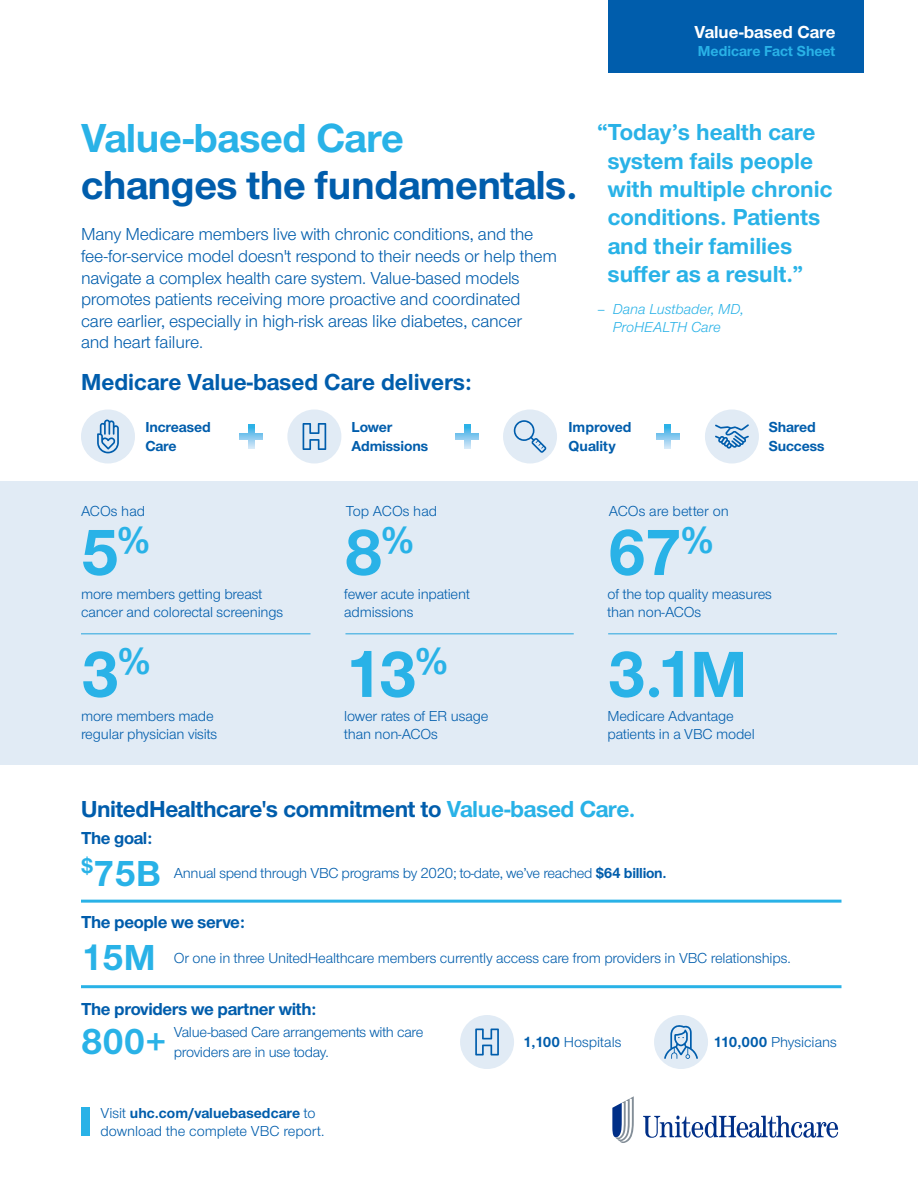
<style>
.page{position:relative;width:918px;height:1188px;background:#fff}
.page>*{position:absolute;margin:0;border:0;box-sizing:border-box;transform-origin:0 0}
.t1{font:700 67.5px "UHC Sans";color:#29b2e7}
.t2{font:700 42px "UHC Sans";letter-spacing:-.01em;color:#005dac}
.t3{font:700 42px "UHC Sans";letter-spacing:-.01em;color:#29b2e7}
.t4{font:700 37.5px "UHC Sans";color:#29b2e7}
.t5{font:700 24px/28.5px "UHC Sans";color:#29b2e7}
.t6{font:700 24px "UHC Sans";letter-spacing:-.015em;color:#005dac}
.t7{font:18px/21.6px "UHC Sans";letter-spacing:-.01em;color:#005dac}
.t8{font:700 18px "UHC Sans";letter-spacing:-.02em;color:#005dac}
.t9{font:700 18px "UHC Sans";color:#fff}
.t10{font:15px/18px "UHC Sans";letter-spacing:-.01em;color:#005dac}
.t11{font:700 15px/19.5px "UHC Sans";letter-spacing:-.01em;color:#005dac}
.t12{font:italic 15px/18px "UHC Sans";color:#29b2e7;text-align:center}
.t13{font:700 15px "UHC Sans";color:#29b2e7}
.s1{color:#29b2e7}
.s2{font-weight:700}
</style>
<div class="page">
<div style="left:0;top:482px;width:918px;height:283px;background:#e1ebf5"></div>
<div style="left:608px;top:0;width:256px;height:72px;background:#005dac"></div>
<div style="left:287px;top:410px;width:54px;height:54px;background:#e1ebf5;border-radius:50%"></div>
<svg style="left:303px;top:423px;width:23px;height:27px"></svg>
<div style="left:81px;top:410px;width:54px;height:54px;background:#e1ebf5;border-radius:50%"></div>
<svg style="left:97px;top:420px;width:22px;height:33px"></svg>
<div style="left:705px;top:410px;width:54px;height:54px;background:#e1ebf5;border-radius:50%"></div>
<svg style="left:715px;top:424px;width:34px;height:25px"></svg>
<div style="left:503px;top:410px;width:54px;height:54px;background:#e1ebf5;border-radius:50%"></div>
<svg style="left:514px;top:420px;width:32px;height:33px"></svg>
<svg style="left:248px;top:425px;width:6px;height:23px"></svg>
<div style="left:240px;top:434px;width:23px;height:5px;background:#83c7ee"></div>
<svg style="left:464px;top:425px;width:6px;height:23px"></svg>
<div style="left:456px;top:434px;width:23px;height:5px;background:#83c7ee"></div>
<svg style="left:665px;top:425px;width:6px;height:23px"></svg>
<div style="left:656px;top:434px;width:23px;height:5px;background:#83c7ee"></div>
<hr style="left:81px;top:633px;width:229px;height:1px;background:#29b2e7">
<hr style="left:345px;top:633px;width:229px;height:1px;background:#29b2e7">
<hr style="left:608px;top:633px;width:229px;height:1px;background:#29b2e7">
<svg style="left:643px;top:1116px;width:195px;height:22px"></svg>
<svg style="left:612px;top:1096px;width:22px;height:47px"></svg>
<div style="left:81px;top:1107px;width:9px;height:29px;background:#29b2e7"></div>
<hr style="left:81px;top:900px;width:761px;height:3px;background:#29b2e7">
<hr style="left:81px;top:985px;width:761px;height:3px;background:#29b2e7">
<div style="left:460px;top:1015px;width:54px;height:54px;background:#e1ebf5;border-radius:50%"></div>
<svg style="left:475px;top:1029px;width:24px;height:27px"></svg>
<div style="left:654px;top:1015px;width:54px;height:54px;background:#e1ebf5;border-radius:50%"></div>
<svg style="left:664px;top:1025px;width:34px;height:34px"></svg>
<p class="t9" style="left:694px;top:20px;width:143px">Value-based Care</p>
<p class="t13" style="left:698px;top:41px;width:139px">Medicare Fact Sheet</p>
<h2 class="t3" style="left:81px;top:110px;width:324px">Value-based Care</h2>
<h2 class="t2" style="left:81px;top:156px;width:498px">changes the fundamentals.</h2>
<p class="t7" style="left:81px;top:223px;width:478px">Many Medicare members live with chronic conditions, and the fee-for-service model doesn't respond to their needs or help them navigate a complex health care system. Value-based models promotes patients receiving more proactive and coordinated<br>care earlier, especially in high-risk areas like diabetes, cancer<br>and heart failure.</p>
<h3 class="t6" style="left:81px;top:366px;width:393px">Medicare Value-based Care delivers:</h3>
<p class="t11" style="left:145px;top:417px;width:67px">Increased<br>Care</p>
<p class="t11" style="left:352px;top:417px;width:78px">Lower<br>Admissions</p>
<p class="t11" style="left:769px;top:417px;width:57px">Shared<br>Success</p>
<h3 class="t5" style="left:608px;top:117px;width:226px;text-indent:-11px">“Today’s health care system fails people with multiple chronic conditions. Patients and their families suffer as a result.”</h3>
<p class="t12" style="left:597px;top:299px;width:148px">– Dana Lustbader, MD,<br>ProHEALTH Care</p>
<p class="t11" style="left:568px;top:417px;width:65px">Improved<br>Quality</p>
<p class="t10" style="left:81px;top:501px;width:66px">ACOs had</p>
<p class="t10" style="left:346px;top:501px;width:93px">Top ACOs had</p>
<p class="t10" style="left:609px;top:501px;width:121px">ACOs are better on</p>
<h1 class="t1" style="left:81px;top:507px;width:70px">5<sup>%</sup></h1>
<p class="t10" style="left:81px;top:585px;width:204px">more members getting breast cancer and colorectal screenings</p>
<h1 class="t1" style="left:81px;top:629px;width:71px">3<sup>%</sup></h1>
<p class="t10" style="left:81px;top:707px;width:138px">more members made regular physician visits</p>
<h1 class="t1" style="left:344px;top:507px;width:71px">8<sup>%</sup></h1>
<p class="t10" style="left:344px;top:585px;width:127px">fewer acute inpatient admissions</p>
<h1 class="t1" style="left:344px;top:629px;width:105px">13<sup>%</sup></h1>
<p class="t10" style="left:344px;top:707px;width:146px">lower rates of ER usage than non-ACOs</p>
<h1 class="t1" style="left:608px;top:507px;width:107px">67<sup>%</sup></h1>
<p class="t10" style="left:608px;top:585px;width:166px">of the top quality measures than non-ACOs</p>
<h1 class="t1" style="left:608px;top:629px;width:141px">3.1M</h1>
<p class="t10" style="left:608px;top:707px;width:149px">Medicare Advantage patients in a VBC model</p>
<h3 class="t6" style="left:81px;top:793px;width:556px">UnitedHealthcare's commitment to <span class="s1">Value-based Care.</span></h3>
<p class="t8" style="left:81px;top:826px;width:73px">The goal:</p>
<h3 class="t4" style="left:81px;top:848px;width:82px"><sup>$</sup>75B</h3>
<p class="t10" style="left:174px;top:864px;width:494px">Annual spend through VBC programs by 2020; to-date, we’ve reached <span class="s2">$64 billion.</span></p>
<p class="t8" style="left:81px;top:910px;width:166px">The people we serve:</p>
<h3 class="t4" style="left:81px;top:933px;width:76px">15M</h3>
<p class="t10" style="left:174px;top:949px;width:618px">Or one in three UnitedHealthcare members currently access care from providers in VBC relationships.</p>
<p class="t8" style="left:81px;top:997px;width:237px">The providers we partner with:</p>
<h3 class="t4" style="left:81px;top:1017px;width:87px">800+</h3>
<p class="t10" style="left:174px;top:1022px;width:251px;line-height:19.5px">Value-based Care arrangements with care providers are in use today.</p>
<p class="t10" style="left:523px;top:1033px;width:100px"><span class="s2">1,100</span> Hospitals</p>
<p class="t10" style="left:713px;top:1033px;width:125px"><span class="s2">110,000</span> Physicians</p>
<p class="t10" style="left:100px;top:1103px;width:226px">Visit <span class="s2">uhc.com/valuebasedcare</span> to download the complete VBC report.</p>
</div>
